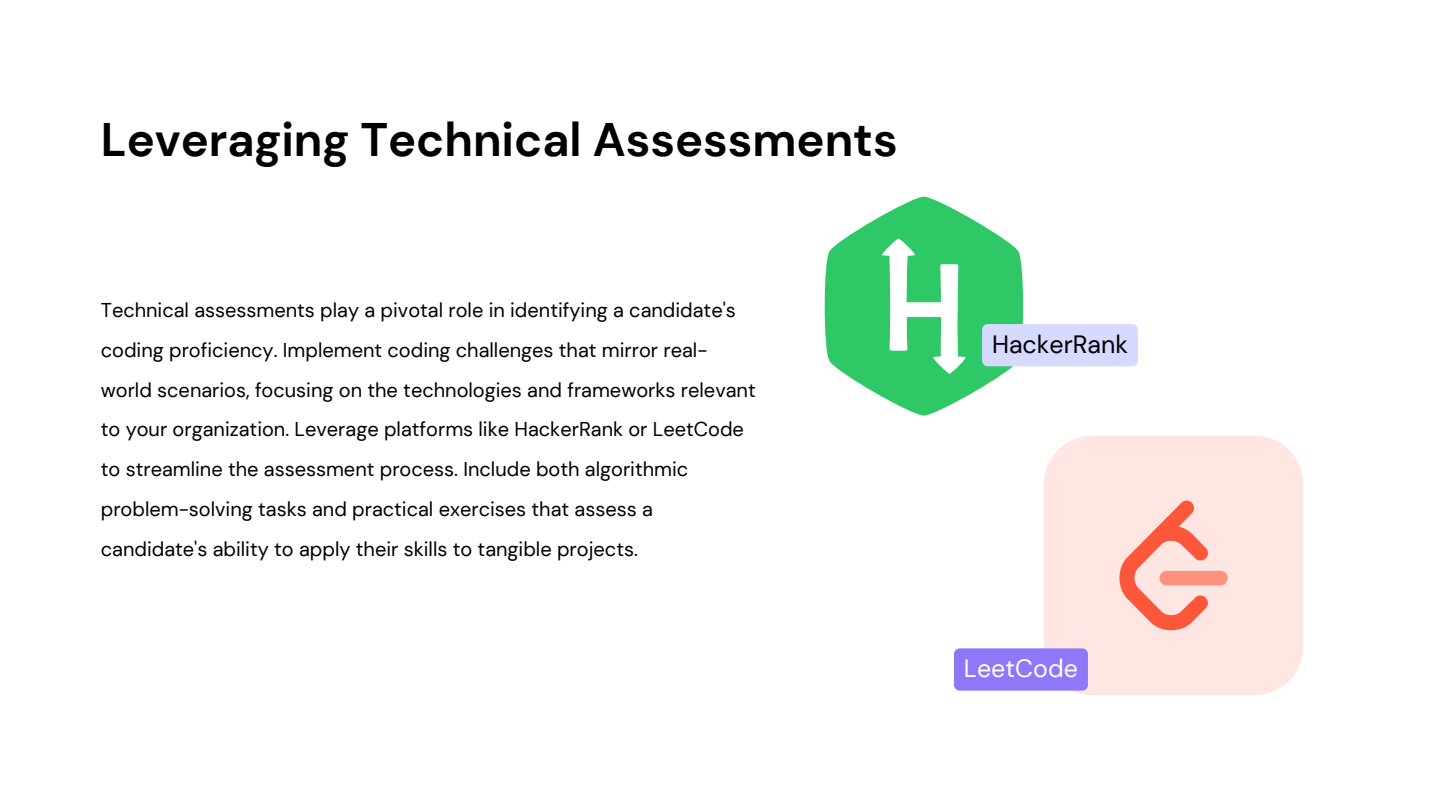
<style>
.page{position:relative;width:1440px;height:810px;background:#fff}
.page>*{position:absolute;margin:0;border:0;box-sizing:border-box;transform-origin:0 0}
.t1{font:700 47px "DM Sans";color:#000}
.t2{font:25px "DM Sans";color:#000}
.t3{font:25px "DM Sans";color:#fff}
.t4{font:20px/39.8px "DM Sans";color:#000}
</style>
<div class="page">
<div style="left:1044px;top:436px;width:259px;height:259px;background:#ffe6e2;border-radius:49px"></div>
<div style="left:1160px;top:571px;width:68px;height:14px;background:#fd907e;border-radius:7px"></div>
<svg style="left:1119px;top:500px;width:90px;height:130px"></svg>
<svg style="left:824px;top:197px;width:314px;height:219px"></svg>
<div style="left:954px;top:648px;width:134px;height:43px;background:#8e77f8"></div>
<h1 class="t1" style="left:101px;top:109px;width:798px">Leveraging Technical Assessments</h1>
<p class="t4" style="left:101px;top:290px;width:656px">Technical assessments play a pivotal role in identifying a candidate's coding proficiency. Implement coding challenges that mirror real&shy;world scenarios, focusing on the technologies and frameworks relevant to your organization. Leverage platforms like HackerRank or LeetCode to streamline the assessment process. Include both algorithmic problem-solving tasks and practical exercises that assess a candidate's ability to apply their skills to tangible projects.</p>
<p class="t2" style="left:992px;top:328px;width:137px">HackerRank</p>
<h2 class="t3" style="left:964px;top:653px;width:115px">LeetCode</h2>
</div>
